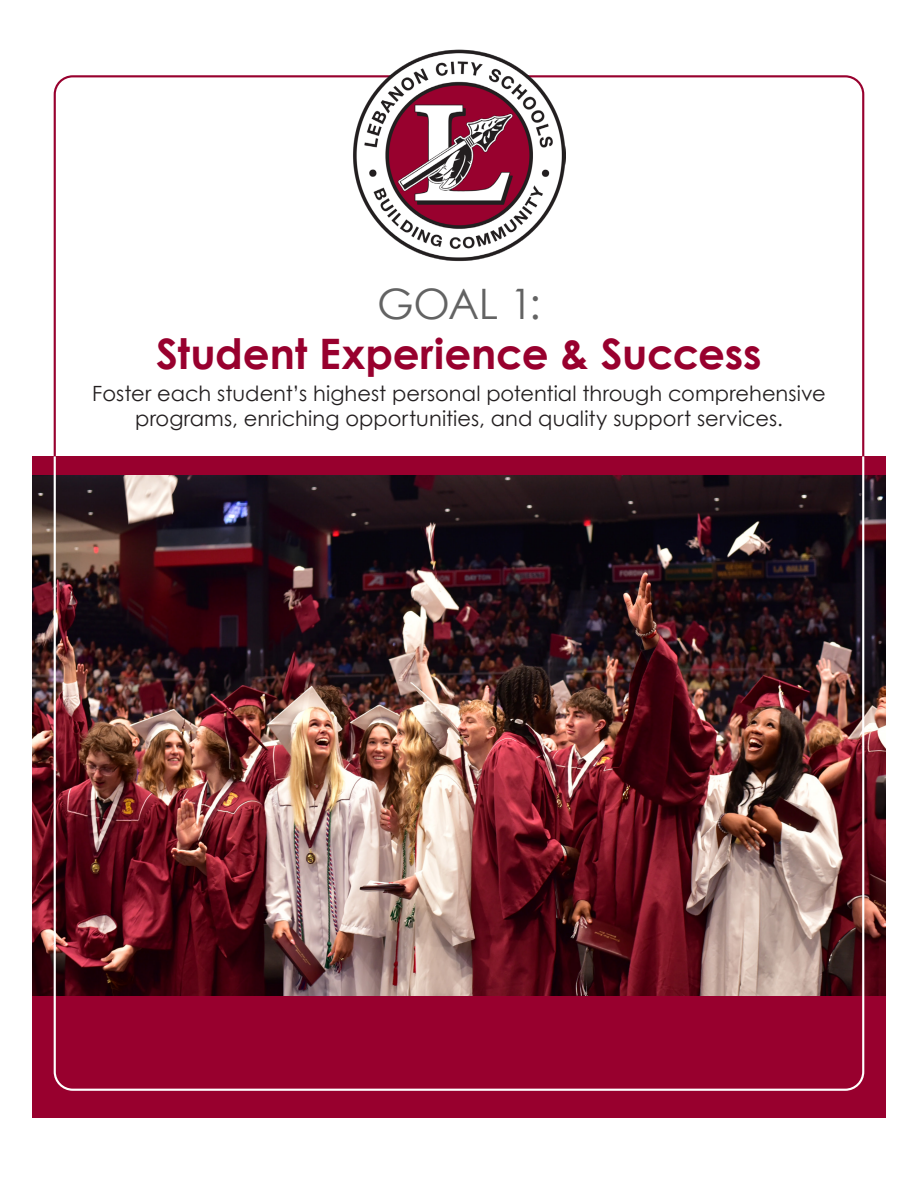
<style>
.page{position:relative;width:918px;height:1188px;background:#fff}
.page>*{position:absolute;margin:0;border:0;box-sizing:border-box;transform-origin:0 0}
.t1{font:700 42px "Century Gothic";letter-spacing:-.005em;color:#98002e}
.t2{font:42px "Century Gothic";color:#636363}
.t3{font:21px/25.2px "Century Gothic";color:#231f20;text-align:center}
</style>
<div class="page">
<div style="left:32px;top:996px;width:854px;height:121px;background:#98002e"></div>
<img style="left:32px;top:475px;width:854px;height:521px">
<img style="left:53px;top:454px;width:812px;height:637px">
<img style="left:353px;top:50px;width:212px;height:212px">
<p class="t2" style="left:377px;top:278px;width:165px">GOAL 1:</p>
<p class="t1" style="left:156px;top:322px;width:607px">Student Experience &amp; Success</p>
<p class="t3" style="left:92px;top:381px;width:735px">Foster each student’s highest personal potential through comprehensive programs, enriching opportunities, and quality support services.</p>
</div>
